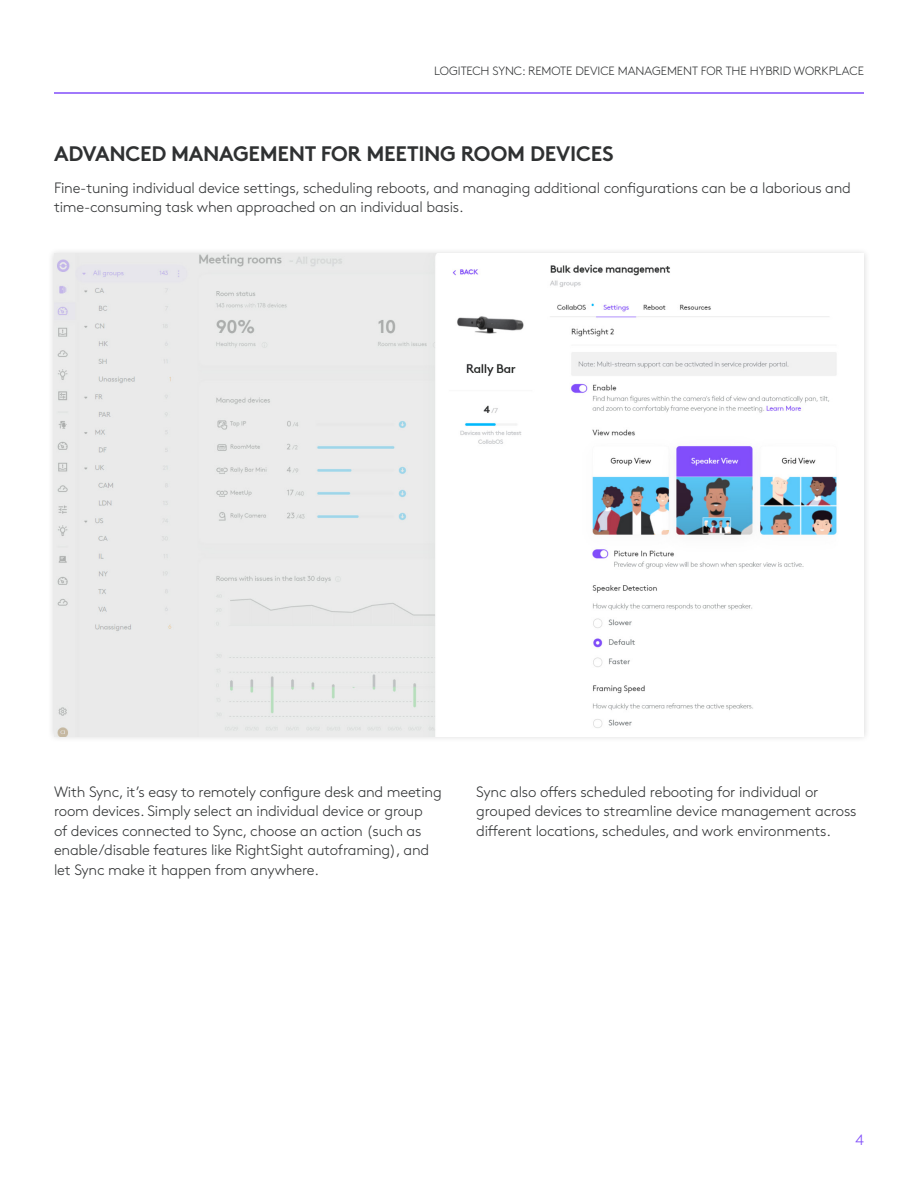
<style>
.page{position:relative;width:918px;height:1188px;background:#fff}
.page>*{position:absolute;margin:0;border:0;box-sizing:border-box;transform-origin:0 0}
.t1{font:700 21px "Brown Pro";letter-spacing:-.015em;color:#2f3132}
.Bullet_Icon{font:300 15px/19.5px "Brown Pro";letter-spacing:-.015em;color:#2f3132}
.t2{font:300 15px "Brown Pro";color:#814efa}
.t3{font:300 12px "Brown Pro";letter-spacing:-.005em;color:#2f3132}
</style>
<div class="page">
<hr style="left:54px;top:92px;width:810px;height:2px;background:#814efa">
<div style="left:48px;top:247px;width:823px;height:496px;background:#000;opacity:.15"></div>
<img style="left:54px;top:254px;width:810px;height:482px">
<p class="t3" style="left:434px;top:62px;width:431px">LOGITECH SYNC: REMOTE DEVICE MANAGEMENT FOR THE HYBRID WORKPLACE</p>
<h3 class="t1" style="left:54px;top:137px;width:561px">ADVANCED MANAGEMENT FOR MEETING ROOM DEVICES</h3>
<p class="Bullet_Icon" style="left:54px;top:177px;width:798px">Fine-tuning individual device settings, scheduling reboots, and managing additional configurations can be a laborious and time-consuming task when approached on an individual basis.</p>
<p class="Bullet_Icon" style="left:54px;top:781px;width:389px">With Sync, it’s easy to remotely configure desk and meeting room devices. Simply select an individual device or group<br>of devices connected to Sync, choose an action (such as enable/disable features like RightSight autoframing), and let Sync make it happen from anywhere.</p>
<p class="Bullet_Icon" style="left:476px;top:781px;width:382px">Sync also offers scheduled rebooting for individual or grouped devices to streamline device management across different locations, schedules, and work environments.</p>
<p class="t2" style="left:855px;top:1129px;width:10px">4</p>
</div>
